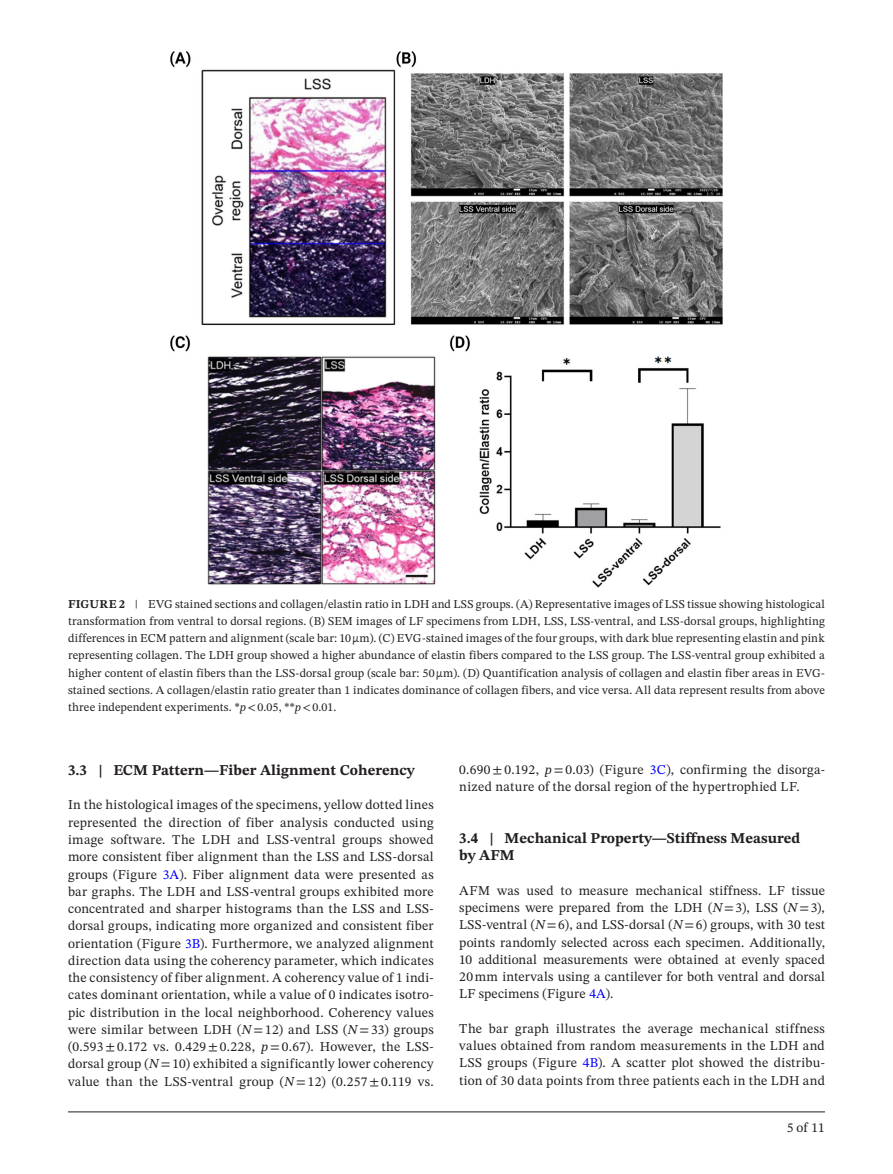
<style>
.page{position:relative;width:893px;height:1174px;background:#fff}
.page>*{position:absolute;margin:0;border:0;box-sizing:border-box;transform-origin:0 0}
.t1{font:700 15px/17.2px "STIX Two Text";color:#231f20}
.t2{font:13.5px/17.2px "STIX Two Text";letter-spacing:.02em;color:#231f20;text-align:justify}
.t3{font:12px/17.2px "STIX Two Text";letter-spacing:.01em;color:#231f20;text-align:justify}
.s1{font-weight:700}
.s2{font-style:italic}
.s3{color:#00f}
</style>
<div class="page">
<hr style="left:68px;top:1111px;width:757px;height:1px;background:#231f20">
<img style="left:170px;top:51px;width:553px;height:536px">
<p class="t3" style="left:68px;top:595px;width:758px"><span class="s1">FIGURE 2</span> | EVG stained sections and collagen/elastin ratio in LDH and LSS groups. (A) Representative images of LSS tissue showing histological transformation from ventral to dorsal regions. (B) SEM images of LF specimens from LDH, LSS, LSS-ventral, and LSS-dorsal groups, highlighting differences in ECM pattern and alignment (scale bar: 10μm). (C) EVG-stained images of the four groups, with dark blue representing elastin and pink representing collagen. The LDH group showed a higher abundance of elastin fibers compared to the LSS group. The LSS-ventral group exhibited a higher content of elastin fibers than the LSS-dorsal group (scale bar: 50μm). (D) Quantification analysis of collagen and elastin fiber areas in EVG&shy;stained sections. A collagen/elastin ratio greater than 1 indicates dominance of collagen fibers, and vice versa. All data represent results from above three independent experiments. *<span class="s2">p</span>&lt;0.05, **<span class="s2">p</span>&lt;0.01.</p>
<p class="t1" style="left:68px;top:761px;width:348px">3.3 | ECM Pattern—Fiber Alignment Coherency</p>
<p class="t2" style="left:68px;top:796px;width:367px">In the histological images of the specimens, yellow dotted lines represented the direction of fiber analysis conducted using image software. The LDH and LSS-ventral groups showed more consistent fiber alignment than the LSS and LSS-dorsal groups (Figure <span class="s3">3A</span>). Fiber alignment data were presented as bar graphs. The LDH and LSS-ventral groups exhibited more concentrated and sharper histograms than the LSS and LSS&shy;dorsal groups, indicating more organized and consistent fiber orientation (Figure <span class="s3">3B</span>). Furthermore, we analyzed alignment direction data using the coherency parameter, which indicates the consistency of fiber alignment. A coherency value of 1 indi&shy;cates dominant orientation, while a value of 0 indicates isotro&shy;pic distribution in the local neighborhood. Coherency values were similar between LDH (<span class="s2">N</span> = 12) and LSS (<span class="s2">N</span> = 33) groups (0.593 ± 0.172 vs. 0.429 ± 0.228, <span class="s2">p</span> = 0.67). However, the LSS&shy;dorsal group (<span class="s2">N</span> = 10) exhibited a significantly lower coherency value than the LSS-ventral group (<span class="s2">N</span> = 12) (0.257 ± 0.119 vs.</p>
<p class="t2" style="left:459px;top:761px;width:367px">0.690 ± 0.192, <span class="s2">p</span> = 0.03) (Figure <span class="s3">3C</span>), confirming the disorga&shy;nized nature of the dorsal region of the hypertrophied LF.</p>
<p class="t1" style="left:459px;top:829px;width:343px">3.4 | Mechanical Property—Stiffness Measured by AFM</p>
<p class="t2" style="left:459px;top:881px;width:367px">AFM was used to measure mechanical stiffness. LF tissue specimens were prepared from the LDH (<span class="s2">N</span>=3), LSS (<span class="s2">N</span>=3), LSS-ventral (<span class="s2">N</span>=6), and LSS-dorsal (<span class="s2">N</span>=6) groups, with 30 test points randomly selected across each specimen. Additionally, 10 additional measurements were obtained at evenly spaced 20mm intervals using a cantilever for both ventral and dorsal LF specimens (Figure <span class="s3">4A</span>).</p>
<p class="t2" style="left:459px;top:1019px;width:367px">The bar graph illustrates the average mechanical stiffness values obtained from random measurements in the LDH and LSS groups (Figure <span class="s3">4B</span>). A scatter plot showed the distribu&shy;tion of 30 data points from three patients each in the LDH and</p>
<p class="t2" style="left:787px;top:1119px;width:40px">5 of 11</p>
</div>
